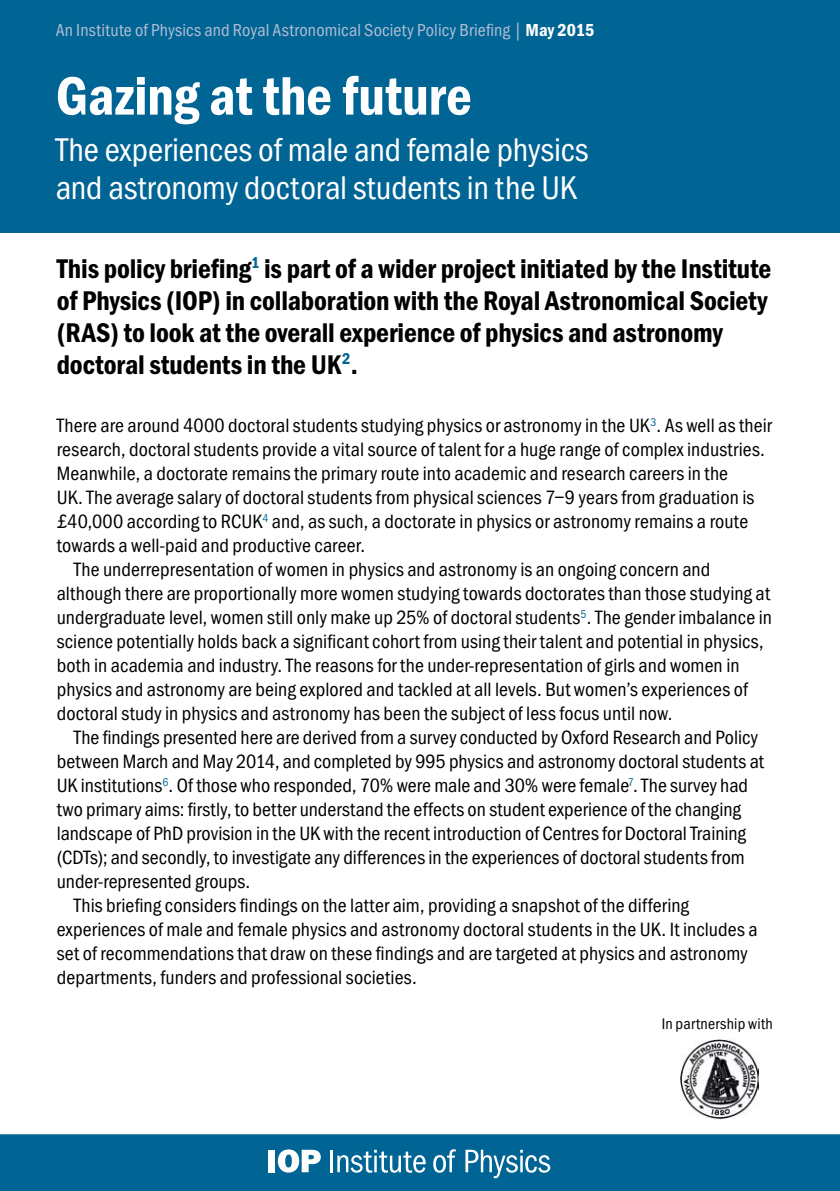
<style>
.page{position:relative;width:840px;height:1191px;background:#fff}
.page>*{position:absolute;margin:0;border:0;box-sizing:border-box;transform-origin:0 0}
.t1{font:600 56px "Franklin Got Cd Io P";letter-spacing:-.005em;color:#fff}
.t2{font:34px/38px "Franklin Got Cd Io P";letter-spacing:-.005em;color:#fff}
.t3{font:600 28px/32px "Franklin Got Cd Io P";letter-spacing:-.005em;color:#000}
.t4{font:20px "Franklin Got Cd Io P";letter-spacing:.005em;color:#000}
.t5{font:18px "Franklin Got Cd Io P";letter-spacing:.01em;color:#b1bed3}
.t6{font:16px "Franklin Got Cd Io P";letter-spacing:.015em;color:#000}
.s1{font-weight:600;color:#fff}
.s2{font-weight:600;font-size:18px;color:#fff}
</style>
<div class="page">
<svg style="left:0;top:1134px;width:839px;height:57px;fill:#006494"></svg>
<div style="left:0;top:0;width:839px;height:232px;background:#006494"></div>
<img style="left:680px;top:1039px;width:78px;height:79px">
<p class="t5" style="left:56px;top:20px;width:540px">An Institute of Physics and Royal Astronomical Society Policy Briefing | <span class="s1">May 2015</span></p>
<h1 class="t1" style="left:56px;top:64px;width:417px">Gazing at the future</h1>
<h2 class="t2" style="left:56px;top:131px;width:534px">The experiences of male and female physics and astronomy doctoral students in the UK</h2>
<p class="t3" style="left:57px;top:252px;width:715px">This policy briefing<sup>1</sup> is part of a wider project initiated by the Institute of Physics (IOP) in collaboration with the Royal Astronomical Society (RAS) to look at the overall experience of physics and astronomy doctoral students in the UK<sup>2</sup>.</p>
<p class="t4" style="left:57px;top:414px;width:716px">There are around 4000 doctoral students studying physics or astronomy in the UK<sup>3</sup>. As well as their</p>
<p class="t4" style="left:57px;top:438px;width:709px">research, doctoral students provide a vital source of talent for a huge range of complex industries.</p>
<p class="t4" style="left:57px;top:462px;width:672px">Meanwhile, a doctorate remains the primary route into academic and research careers in the</p>
<p class="t4" style="left:57px;top:486px;width:698px">UK. The average salary of doctoral students from physical sciences 7–9 years from graduation is</p>
<p class="t4" style="left:57px;top:510px;width:692px">£40,000 according to RCUK<sup>4</sup> and, as such, a doctorate in physics or astronomy remains a route</p>
<p class="t4" style="left:57px;top:534px;width:310px">towards a well-paid and productive career.</p>
<p class="t4" style="left:74px;top:558px;width:637px">The underrepresentation of women in physics and astronomy is an ongoing concern and</p>
<p class="t4" style="left:57px;top:582px;width:714px">although there are proportionally more women studying towards doctorates than those studying at</p>
<p class="t4" style="left:57px;top:606px;width:716px">undergraduate level, women still only make up 25% of doctoral students<sup>5</sup>. The gender imbalance in</p>
<p class="t4" style="left:57px;top:630px;width:708px">science potentially holds back a significant cohort from using their talent and potential in physics,</p>
<p class="t4" style="left:57px;top:654px;width:684px">both in academia and industry. The reasons for the under-representation of girls and women in</p>
<p class="t4" style="left:57px;top:678px;width:692px">physics and astronomy are being explored and tackled at all levels. But women’s experiences of</p>
<p class="t4" style="left:57px;top:702px;width:617px">doctoral study in physics and astronomy has been the subject of less focus until now.</p>
<p class="t4" style="left:74px;top:726px;width:685px">The findings presented here are derived from a survey conducted by Oxford Research and Policy</p>
<p class="t4" style="left:57px;top:750px;width:708px">between March and May 2014, and completed by 995 physics and astronomy doctoral students at</p>
<p class="t4" style="left:57px;top:774px;width:692px">UK institutions<sup>6</sup>. Of those who responded, 70% were male and 30% were female<sup>7</sup>. The survey had</p>
<p class="t4" style="left:57px;top:798px;width:685px">two primary aims: firstly, to better understand the effects on student experience of the changing</p>
<p class="t4" style="left:57px;top:822px;width:690px">landscape of PhD provision in the UK with the recent introduction of Centres for Doctoral Training</p>
<p class="t4" style="left:57px;top:846px;width:689px">(CDTs); and secondly, to investigate any differences in the experiences of doctoral students from</p>
<p class="t4" style="left:57px;top:870px;width:195px">under-represented groups.</p>
<p class="t4" style="left:74px;top:894px;width:616px">This briefing considers findings on the latter aim, providing a snapshot of the differing</p>
<p class="t4" style="left:57px;top:918px;width:702px">experiences of male and female physics and astronomy doctoral students in the UK. It includes a</p>
<p class="t4" style="left:57px;top:942px;width:692px">set of recommendations that draw on these findings and are targeted at physics and astronomy</p>
<p class="t4" style="left:57px;top:966px;width:361px">departments, funders and professional societies.</p>
<p class="t6" style="left:661px;top:1014px;width:128px">In partnership with<span class="s2">ay</span></p>
</div>
